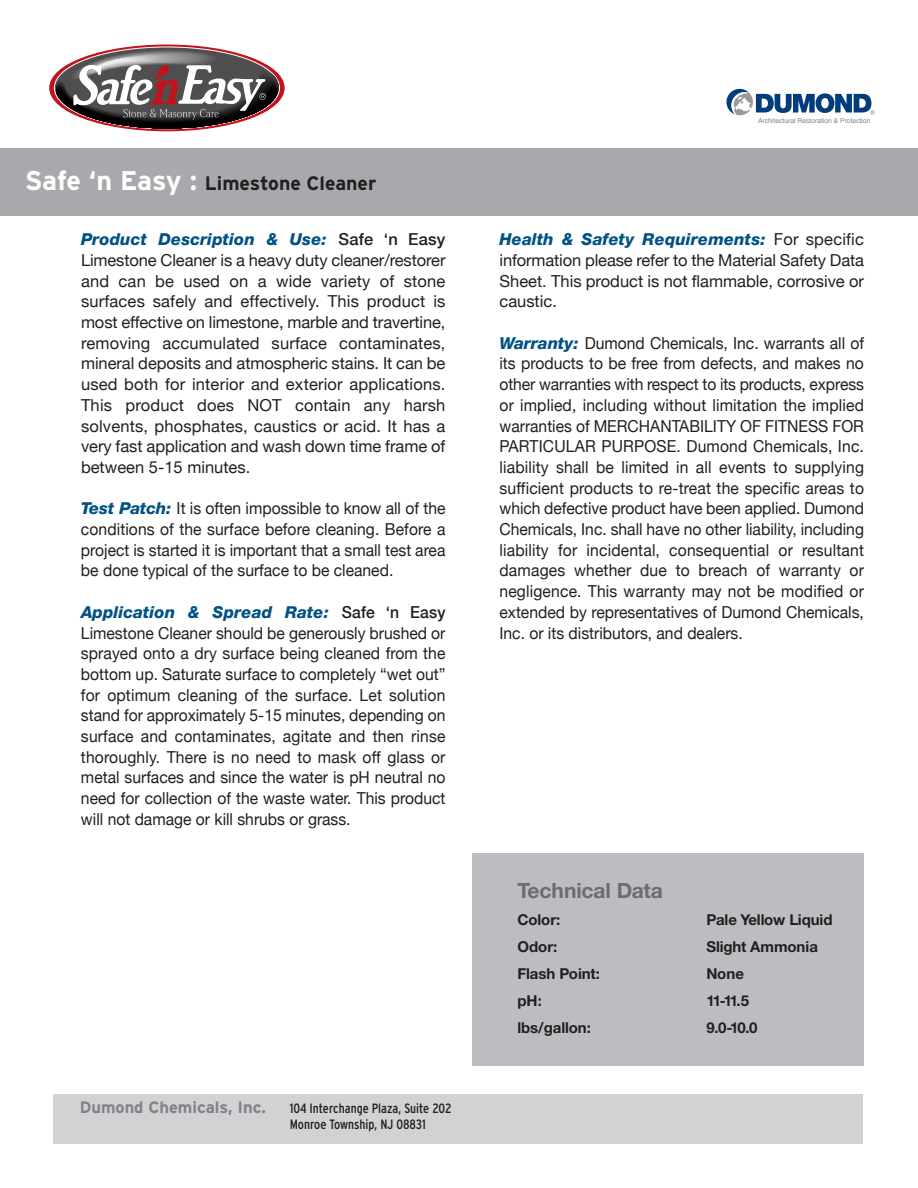
<style>
.page{position:relative;width:918px;height:1188px;background:#fff}
.page>*{position:absolute;margin:0;border:0;box-sizing:border-box;transform-origin:0 0}
.t1{font:700 21px "Helvetica Neue";color:#6c6d70}
.t2{font:700 19.5px "Interstate";color:#231f20}
.t3{font:16.5px/20.7px "Helvetica Neue";color:#231f20;text-align:justify;scale:.95 1}
.t4{font:16.5px/20.7px "Helvetica Neue";color:#231f20;text-align:justify}
.t5{font:700 16.5px "Interstate";color:#808285}
.t6{font:700 15px "Helvetica Neue";letter-spacing:-.01em;color:#231f20}
.t7{font:condensed 13.5px/16.5px "Interstate";color:#231f20}
.t8{font:6.75px "Helvetica";color:#808285}
.s1{font-size:27px;color:#fff}
.s2{font-weight:800;font-style:italic;color:#005285}
.s3{font-weight:500}
</style>
<div class="page">
<div style="left:0;top:148px;width:918px;height:68px;background:#a8a9ad"></div>
<svg style="left:726px;top:89px;width:149px;height:26px"></svg>
<svg style="left:49px;top:45px;width:236px;height:86px"></svg>
<svg style="left:54px;top:50px;width:225px;height:79px"></svg>
<div style="left:53px;top:1094px;width:810px;height:49px;background:#d1d2d4"></div>
<div style="left:472px;top:853px;width:392px;height:213px;background:#bcbdc0"></div>
<p class="t2" style="left:25px;top:172px;width:353px"><span class="s1">Safe ‘n Easy :</span> Limestone Cleaner</p>
<p class="t4" style="left:81px;top:229px;width:366px"><span class="s2">Product Description &amp; Use:</span> <span class="s3">Safe ‘n Easy </span>Limestone Cleaner is a heavy duty cleaner/restorer and can be used on a wide variety of stone surfaces safely and effectively. This product is most effective on limestone, marble and travertine, removing accumulated surface contaminates, mineral deposits and atmospheric stains. It can be used both for interior and exterior applications.<br>This product does NOT contain any harsh solvents, phosphates, caustics or acid. It has a very fast application and wash down time frame of between 5-15 minutes.</p>
<p class="t3" style="left:81px;top:498px;width:385px"><span class="s2">Test Patch:</span> It is often impossible to know all of the conditions of the surface before cleaning. Before a project is started it is important that a small test area be done typical of the surface to be cleaned.</p>
<p class="t3" style="left:81px;top:601px;width:385px"><span class="s2">Application &amp; Spread Rate:</span> <span class="s3">Safe ‘n Easy </span>Limestone Cleaner should be generously brushed or sprayed onto a dry surface being cleaned from the bottom up. Saturate surface to completely “wet out” for optimum cleaning of the surface. Let solution stand for approximately 5-15 minutes, depending on surface and contaminates, agitate and then rinse thoroughly. There is no need to mask off glass or metal surfaces and since the water is pH neutral no need for collection of the waste water. This product will not damage or kill shrubs or grass.</p>
<p class="t5" style="left:80px;top:1097px;width:188px">Dumond Chemicals, Inc.</p>
<p class="t7" style="left:290px;top:1100px;width:163px">104 Interchange Plaza, Suite 202<br>Monroe Township, NJ 08831</p>
<p class="t8" style="left:758px;top:118px;width:114px">Architectural Restoration &amp; Protection</p>
<p class="t4" style="left:500px;top:229px;width:366px"><span class="s2">Health &amp; Safety Requirements:</span> For specific information please refer to the Material Safety Data Sheet. This product is not flammable, corrosive or caustic.</p>
<p class="t3" style="left:500px;top:332px;width:385px"><span class="s2">Warranty:</span> Dumond Chemicals, Inc. warrants all of its products to be free from defects, and makes no other warranties with respect to its products, express or implied, including without limitation the implied warranties of MERCHANTABILITY OF FITNESS FOR PARTICULAR PURPOSE. Dumond Chemicals, Inc. liability shall be limited in all events to supplying sufficient products to re-treat the specific areas to which defective product have been applied. Dumond Chemicals, Inc. shall have no other liability, including liability for incidental, consequential or resultant damages whether due to breach of warranty or negligence. This warranty may not be modified or extended by representatives of Dumond Chemicals, Inc. or its distributors, and dealers.</p>
<p class="t1" style="left:518px;top:883px;width:147px">Technical Data</p>
<p class="t6" style="left:518px;top:914px;width:44px">Color:</p>
<p class="t6" style="left:706px;top:914px;width:128px">Pale Yellow Liquid</p>
<p class="t6" style="left:518px;top:941px;width:41px">Odor:</p>
<p class="t6" style="left:706px;top:941px;width:113px">Slight Ammonia</p>
<p class="t6" style="left:518px;top:968px;width:84px">Flash Point:</p>
<p class="t6" style="left:706px;top:968px;width:39px">None</p>
<p class="t6" style="left:518px;top:995px;width:26px">pH:</p>
<p class="t6" style="left:706px;top:995px;width:44px">11-11.5</p>
<p class="t6" style="left:518px;top:1022px;width:75px">lbs/gallon:</p>
<p class="t6" style="left:706px;top:1022px;width:53px">9.0-10.0</p>
</div>
